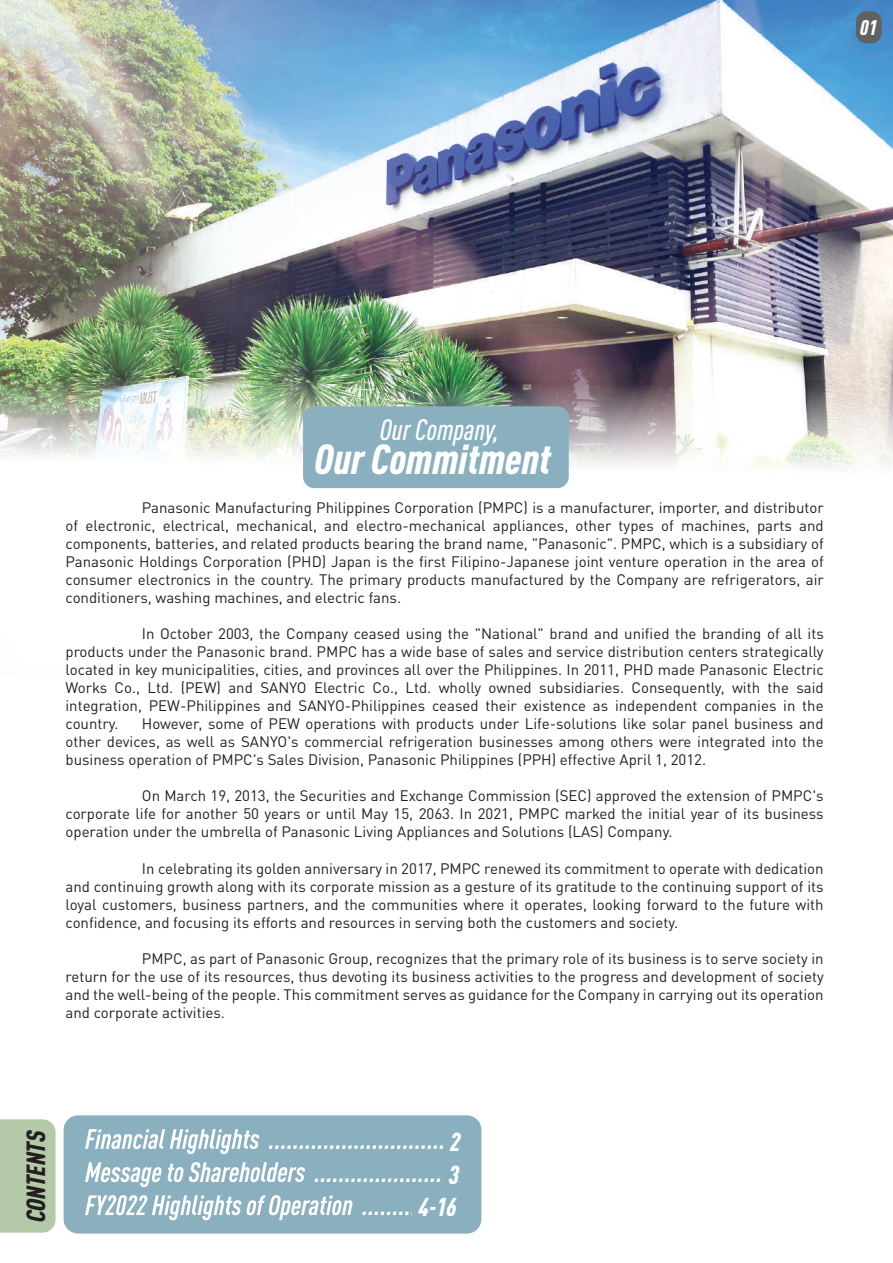
<style>
.page{position:relative;width:893px;height:1263px;background:#fff}
.page>*{position:absolute;margin:0;border:0;box-sizing:border-box;transform-origin:0 0}
.t1{font:italic 900 condensed 41.4px "DIN Pro";color:#fff}
.t2{font:italic 500 condensed 29.1px "DIN Pro";color:#fff}
.t3{font:italic 900 condensed 25.95px "DIN Pro";color:#231f20}
.t4{font:italic 900 condensed 25.5px/32.7px "DIN Pro";color:#fff;text-align:right}
.t5{font:italic 900 condensed 20.85px "DIN Pro";color:#fff}
.t6{font:15px/18px "DIN Pro";color:#231f20;text-align:justify}
</style>
<div class="page">
<img style="left:0;top:0;width:893px;height:224px">
<img style="left:0;top:224px;width:893px;height:265px">
<div style="left:64px;top:1115px;width:417px;height:118px;background:#8ab0bf;border-radius:15px"></div>
<div style="left:0;top:1119px;width:56px;height:114px;background:#b4c9a8"></div>
<svg style="left:85px;top:1129px;width:174px;height:25px"></svg>
<svg style="left:269px;top:1145px;width:174px;height:4px"></svg>
<svg style="left:85px;top:1162px;width:76px;height:25px"></svg>
<svg style="left:168px;top:1164px;width:15px;height:18px"></svg>
<svg style="left:189px;top:1162px;width:116px;height:20px"></svg>
<svg style="left:314px;top:1178px;width:126px;height:4px"></svg>
<svg style="left:85px;top:1195px;width:156px;height:25px"></svg>
<svg style="left:247px;top:1195px;width:105px;height:25px"></svg>
<svg style="left:362px;top:1212px;width:50px;height:3px"></svg>
<div style="left:303px;top:406px;width:266px;height:82px;background:#8ab0bf;border-radius:11px"></div>
<div style="left:856px;top:11px;width:26px;height:32px;background:#606160;border-radius:10px"></div>
<h3 class="t5" style="left:860px;top:12px;width:18px">01</h3>
<h2 class="t2" style="left:380px;top:408px;width:121px">Our Company,</h2>
<h1 class="t1" style="left:315px;top:427px;width:238px">Our Commitment</h1>
<p class="t6" style="left:66px;top:497px;width:760px;text-indent:76px">Panasonic Manufacturing Philippines Corporation (PMPC) is a manufacturer, importer, and distributor of electronic, electrical, mechanical, and electro-mechanical appliances, other types of machines, parts and components, batteries, and related products bearing the brand name, "Panasonic". PMPC, which is a subsidiary of Panasonic Holdings Corporation (PHD) Japan is the first Filipino-Japanese joint venture operation in the area of consumer electronics in the country. The primary products manufactured by the Company are refrigerators, air conditioners, washing machines, and electric fans.</p>
<p class="t6" style="left:66px;top:623px;width:760px;text-indent:76px">In October 2003, the Company ceased using the "National" brand and unified the branding of all its products under the Panasonic brand. PMPC has a wide base of sales and service distribution centers strategically located in key municipalities, cities, and provinces all over the Philippines. In 2011, PHD made Panasonic Electric Works Co., Ltd. (PEW) and SANYO Electric Co., Ltd. wholly owned subsidiaries. Consequently, with the said integration, PEW-Philippines and SANYO-Philippines ceased their existence as independent companies in the country.</p>
<p class="t6" style="left:66px;top:713px;width:760px;text-indent:76px">However, some of PEW operations with products under Life-solutions like solar panel business and other devices, as well as SANYO's commercial refrigeration businesses among others were integrated into the business operation of PMPC's Sales Division, Panasonic Philippines (PPH) effective April 1, 2012.</p>
<p class="t6" style="left:66px;top:785px;width:760px;text-indent:76px">On March 19, 2013, the Securities and Exchange Commission (SEC) approved the extension of PMPC's corporate life for another 50 years or until May 15, 2063. In 2021, PMPC marked the initial year of its business operation under the umbrella of Panasonic Living Appliances and Solutions (LAS) Company.</p>
<p class="t6" style="left:66px;top:858px;width:760px;text-indent:76px">In celebrating its golden anniversary in 2017, PMPC renewed its commitment to operate with dedication and continuing growth along with its corporate mission as a gesture of its gratitude to the continuing support of its loyal customers, business partners, and the communities where it operates, looking forward to the future with confidence, and focusing its efforts and resources in serving both the customers and society.</p>
<p class="t6" style="left:66px;top:948px;width:760px;text-indent:76px">PMPC, as part of Panasonic Group, recognizes that the primary role of its business is to serve society in return for the use of its resources, thus devoting its business activities to the progress and development of society and the well-being of the people. This commitment serves as guidance for the Company in carrying out its operation and corporate activities.</p>
<h3 class="t3" style="left:16px;top:1222px;width:93px;rotate:-90deg">CONTENTS</h3>
<h3 class="t4" style="left:419px;top:1123px;width:43px">2<br>3<br>4-16</h3>
</div>
